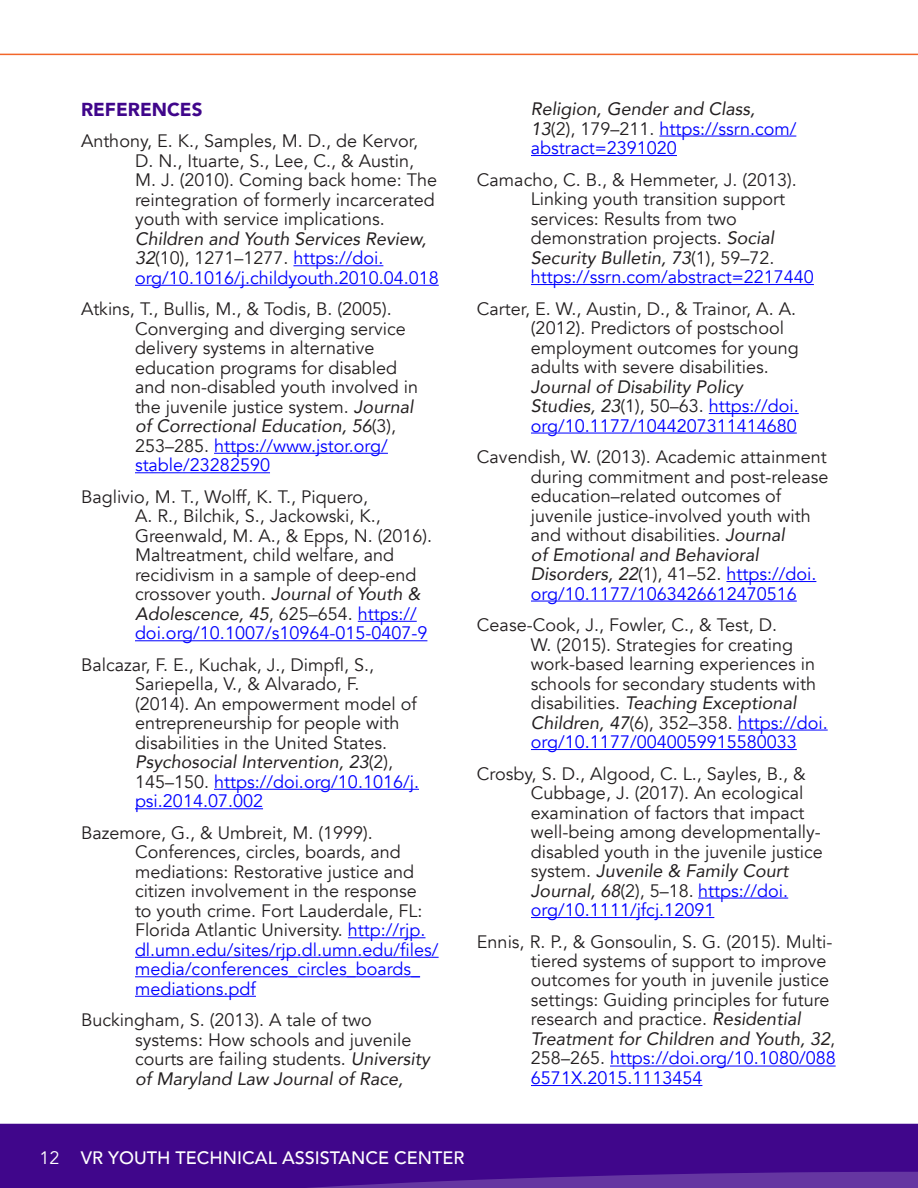
<style>
.page{position:relative;width:918px;height:1188px;background:#fff}
.page>*{position:absolute;margin:0;border:0;box-sizing:border-box;transform-origin:0 0}
.t1{font:900 18.75px "Avenir";color:#40068b}
.t2{font:18px/19.5px "Avenir";color:#231f20}
.t3{font:18px/19.5px "Avenir";color:#00f}
.t4{font:500 18px "Avenir";color:#fff}
.s1{font-style:italic}
.s2{color:#00f}
.s3{font-style:italic;color:#231f20}
.s4{color:#231f20}
.s5{font-weight:400}
</style>
<div class="page">
<hr style="left:0;top:54px;width:918px;height:1px;background:#f2662a">
<div style="left:0;top:1124px;width:918px;height:48px;background:#40068b"></div>
<svg style="left:0;top:1172px;width:918px;height:16px"></svg>
<hr style="left:293px;top:265px;width:90px;height:1px;background:#00f">
<hr style="left:135px;top:285px;width:304px;height:1px;background:#00f">
<hr style="left:214px;top:453px;width:174px;height:1px;background:#00f">
<hr style="left:135px;top:472px;width:135px;height:1px;background:#00f">
<hr style="left:358px;top:621px;width:59px;height:1px;background:#00f">
<hr style="left:135px;top:640px;width:292px;height:1px;background:#00f">
<hr style="left:214px;top:789px;width:205px;height:1px;background:#00f">
<hr style="left:135px;top:808px;width:128px;height:1px;background:#00f">
<hr style="left:348px;top:937px;width:78px;height:1px;background:#00f">
<hr style="left:135px;top:957px;width:304px;height:1px;background:#00f">
<hr style="left:135px;top:976px;width:285px;height:1px;background:#00f">
<hr style="left:135px;top:996px;width:121px;height:1px;background:#00f">
<hr style="left:659px;top:136px;width:137px;height:1px;background:#00f">
<hr style="left:531px;top:155px;width:146px;height:1px;background:#00f">
<hr style="left:531px;top:284px;width:283px;height:1px;background:#00f">
<hr style="left:709px;top:413px;width:90px;height:1px;background:#00f">
<hr style="left:531px;top:433px;width:266px;height:1px;background:#00f">
<hr style="left:726px;top:581px;width:90px;height:1px;background:#00f">
<hr style="left:531px;top:601px;width:266px;height:1px;background:#00f">
<hr style="left:738px;top:730px;width:90px;height:1px;background:#00f">
<hr style="left:531px;top:749px;width:266px;height:1px;background:#00f">
<hr style="left:698px;top:898px;width:90px;height:1px;background:#00f">
<hr style="left:531px;top:917px;width:183px;height:1px;background:#00f">
<hr style="left:610px;top:1066px;width:226px;height:1px;background:#00f">
<hr style="left:531px;top:1085px;width:171px;height:1px;background:#00f">
<p class="t1" style="left:81px;top:93px;width:123px">REFERENCES</p>
<p class="t2" style="left:135px;top:132px;width:305px;text-indent:-54px">Anthony, E. K., Samples, M. D., de Kervor, D. N., Ituarte, S., Lee, C., &amp; Austin, M. J. (2010). Coming back home: The reintegration of formerly incarcerated youth with service implications.<br><span class="s1">Children and Youth Services Review, 32</span>(10), 1271–1277. <span class="s2">https://doi. org/10.1016/j.childyouth.2010.04.018</span></p>
<p class="t2" style="left:135px;top:300px;width:285px;text-indent:-54px">Atkins, T., Bullis, M., &amp; Todis, B. (2005).<br>Converging and diverging service delivery systems in alternative education programs for disabled and non-disabled youth involved in the juvenile justice system. <span class="s1">Journal of Correctional Education, 56</span>(3), 253–285. <span class="s2">https://www.jstor.org/ stable/23282590</span></p>
<p class="t2" style="left:135px;top:487px;width:299px;text-indent:-54px">Baglivio, M. T., Wolff, K. T., Piquero,<br>A. R., Bilchik, S., Jackowski, K., Greenwald, M. A., &amp; Epps, N. (2016).<br>Maltreatment, child welfare, and recidivism in a sample of deep-end crossover youth. <span class="s1">Journal of Youth &amp; Adolescence, 45</span>, 625–654. <span class="s2">https:// doi.org/10.1007/s10964-015-0407-9</span></p>
<p class="t2" style="left:135px;top:655px;width:286px;text-indent:-54px">Balcazar, F. E., Kuchak, J., Dimpfl, S., Sariepella, V., &amp; Alvarado, F.<br>(2014). An empowerment model of entrepreneurship for people with disabilities in the United States.<br><span class="s1">Psychosocial Intervention, 23</span>(2), 145–150. <span class="s2">https://doi.org/10.1016/j. psi.2014.07.002</span></p>
<p class="t2" style="left:135px;top:823px;width:305px;text-indent:-54px">Bazemore, G., &amp; Umbreit, M. (1999).<br>Conferences, circles, boards, and mediations: Restorative justice and citizen involvement in the response<br>to youth crime. Fort Lauderdale, FL:<br>Florida Atlantic University. <span class="s2">http://rjp. dl.umn.edu/sites/rjp.dl.umn.edu/files/ media/conferences_circles_boards_ mediations.pdf</span></p>
<p class="t2" style="left:135px;top:1011px;width:296px;text-indent:-54px">Buckingham, S. (2013). A tale of two systems: How schools and juvenile courts are failing students. <span class="s1">University of Maryland Law Journal of Race,</span></p>
<p class="t3" style="left:531px;top:100px;width:267px"><span class="s3">Religion, Gender and Class,<br>13</span><span class="s4">(2), 179–211.</span> https://ssrn.com/ abstract=2391020</p>
<p class="t2" style="left:531px;top:170px;width:284px;text-indent:-54px">Camacho, C. B., &amp; Hemmeter, J. (2013).<br>Linking youth transition support services: Results from two demonstration projects. <span class="s1">Social Security Bulletin, 73</span>(1), 59–72. <span class="s2">https://ssrn.com/abstract=2217440</span></p>
<p class="t2" style="left:531px;top:299px;width:269px;text-indent:-54px">Carter, E. W., Austin, D., &amp; Trainor, A. A. (2012). Predictors of postschool employment outcomes for young adults with severe disabilities.<br><span class="s1">Journal of Disability Policy Studies, 23</span>(1), 50–63. <span class="s2">https://doi. org/10.1177/1044207311414680</span></p>
<p class="t2" style="left:531px;top:448px;width:299px;text-indent:-54px">Cavendish, W. (2013). Academic attainment during commitment and post-release education–related outcomes of juvenile justice-involved youth with and without disabilities. <span class="s1">Journal<br>of Emotional and Behavioral Disorders, 22</span>(1), 41–52. <span class="s2">https://doi. org/10.1177/1063426612470516</span></p>
<p class="t2" style="left:531px;top:615px;width:298px;text-indent:-54px">Cease-Cook, J., Fowler, C., &amp; Test, D.<br>W. (2015). Strategies for creating work-based learning experiences in schools for secondary students with disabilities. <span class="s1">Teaching Exceptional Children, 47</span>(6), 352–358. <span class="s2">https://doi. org/10.1177/0040059915580033</span></p>
<p class="t2" style="left:531px;top:764px;width:293px;text-indent:-54px">Crosby, S. D., Algood, C. L., Sayles, B., &amp; Cubbage, J. (2017). An ecological examination of factors that impact well-being among developmentally&shy;disabled youth in the juvenile justice system. <span class="s1">Juvenile &amp; Family Court Journal, 68</span>(2), 5–18. <span class="s2">https://doi. org/10.1111/jfcj.12091</span></p>
<p class="t2" style="left:531px;top:932px;width:306px;text-indent:-54px">Ennis, R. P., &amp; Gonsoulin, S. G. (2015). Multi&shy;tiered systems of support to improve outcomes for youth in juvenile justice settings: Guiding principles for future research and practice. <span class="s1">Residential Treatment for Children and Youth, 32</span>, 258–265. <span class="s2">https://doi.org/10.1080/088<br>6571X.2015.1113454</span></p>
<p class="t4" style="left:39px;top:1142px;width:427px"><span class="s5">12</span> VR YOUTH TECHNICAL ASSISTANCE CENTER</p>
</div>
